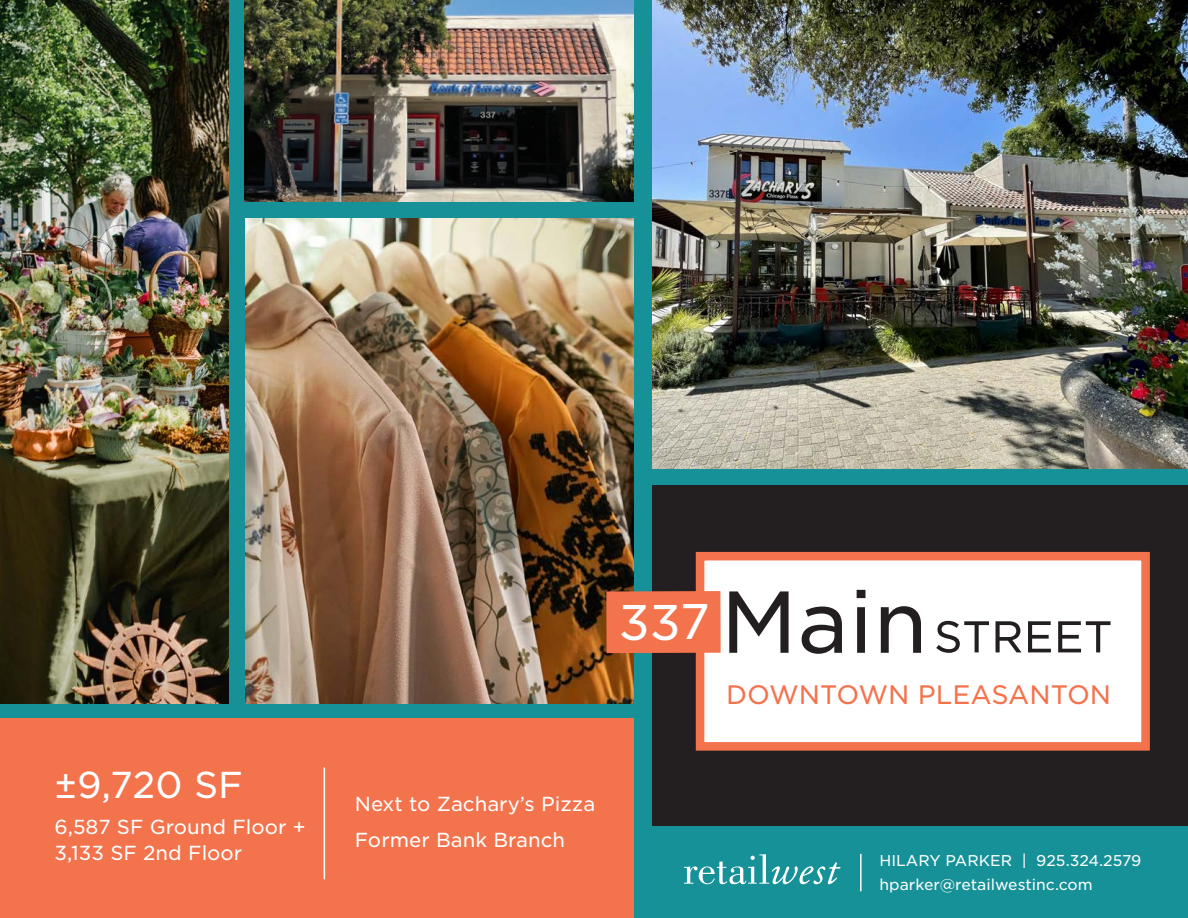
<style>
.page{position:relative;width:1188px;height:918px;background:#169198}
.page>*{position:absolute;margin:0;border:0;box-sizing:border-box;transform-origin:0 0}
.t1{font:48px "Gotham S Sm";color:#fff}
.t2{font:36px "Gotham S Sm";color:#fff}
.t3{font:25.65px "Gotham S Sm";color:#f3734d}
.t4{font:19.5px/25.5px "Gotham S Sm";color:#fff}
.t5{font:15px/24px "Gotham S Sm";color:#fff}
</style>
<div class="page">
<img style="left:652px;top:0;width:536px;height:469px">
<img style="left:0;top:0;width:229px;height:703px">
<img style="left:246px;top:218px;width:388px;height:485px">
<div style="left:652px;top:486px;width:536px;height:340px;background:#231f20"></div>
<div style="left:0;top:718px;width:634px;height:200px;background:#f3734d"></div>
<hr style="left:324px;top:768px;width:1px;height:111px;background:#fff">
<hr style="left:860px;top:854px;width:2px;height:37px;background:#fff">
<svg style="left:684px;top:854px;width:157px;height:30px"></svg>
<div style="left:696px;top:552px;width:454px;height:199px;background:#fff;border:9px solid #f3734d"></div>
<svg style="left:729px;top:591px;width:60px;height:62px"></svg>
<svg style="left:802px;top:607px;width:40px;height:47px"></svg>
<svg style="left:857px;top:590px;width:8px;height:63px"></svg>
<svg style="left:881px;top:606px;width:40px;height:47px"></svg>
<svg style="left:936px;top:621px;width:53px;height:32px"></svg>
<svg style="left:996px;top:621px;width:25px;height:31px"></svg>
<svg style="left:1028px;top:621px;width:23px;height:31px"></svg>
<svg style="left:1058px;top:621px;width:53px;height:31px"></svg>
<div style="left:606px;top:591px;width:115px;height:62px;background:#f3734d"></div>
<img style="left:245px;top:0;width:389px;height:202px">
<h2 class="t2" style="left:54px;top:761px;width:190px">±9,720 SF</h2>
<p class="t4" style="left:54px;top:814px;width:253px">6,587 SF Ground Floor +<br>3,133 SF 2nd Floor</p>
<h1 class="t1" style="left:619px;top:590px;width:93px">337</h1>
<h3 class="t3" style="left:726px;top:677px;width:387px">DOWNTOWN PLEASANTON</h3>
<p class="t4" style="left:355px;top:786px;width:242px;line-height:36px">Next to Zachary’s Pizza<br>Former Bank Branch</p>
<p class="t5" style="left:879px;top:849px;width:264px">HILARY PARKER | 925.324.2579 hparker@retailwestinc.com</p>
</div>
